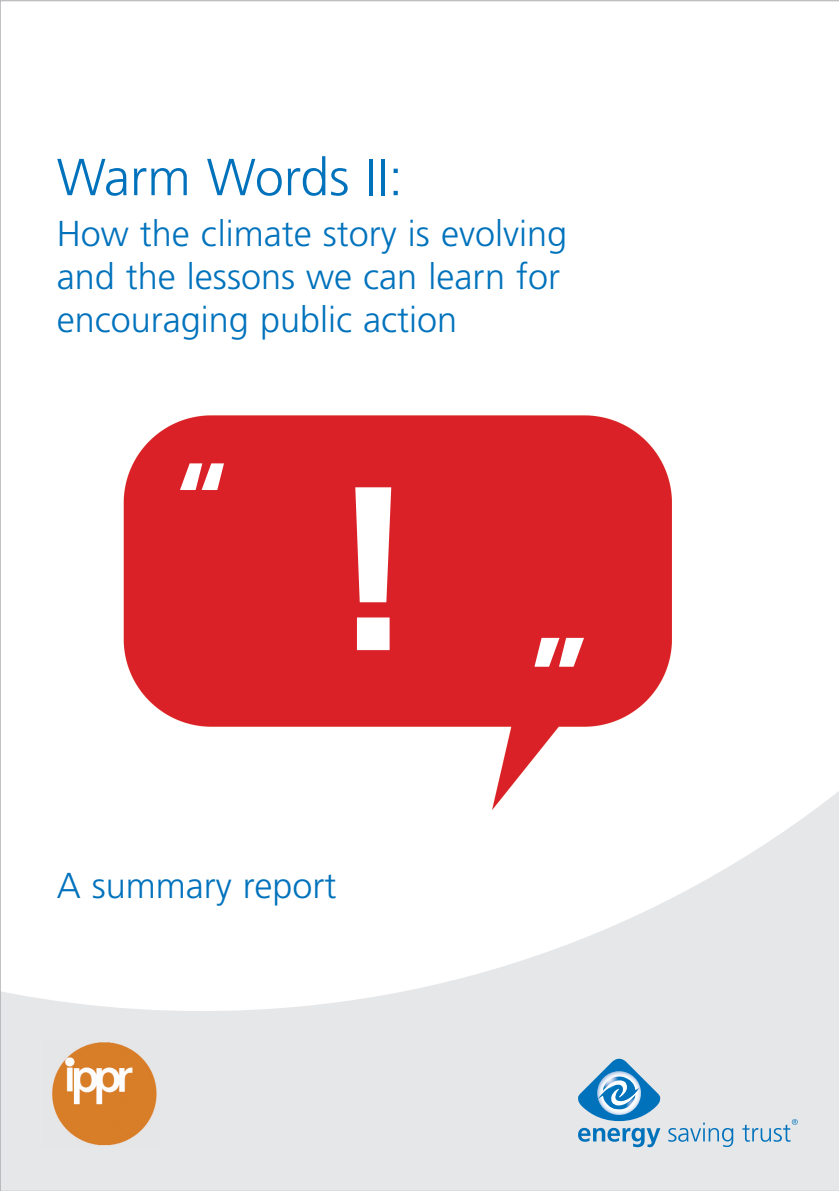
<style>
.page{position:relative;width:840px;height:1191px;background:#fff}
.page>*{position:absolute;margin:0;border:0;box-sizing:border-box;transform-origin:0 0}
.t1{font:700 233.2px "Frutiger";color:#fff}
.t2{font:700 106.4px "Frutiger";color:#fff}
.t3{font:900 106.4px "Frutiger";color:#fff}
.t4{font:300 52px "Frutiger";color:#0072bc}
.t5{font:300 36px/43.2px "Frutiger";color:#0072bc}
</style>
<div class="page">
<svg style="left:2px;top:794px;width:834px;height:395px;fill:#e6e7e9"></svg>
<svg style="left:557px;top:1044px;width:250px;height:120px;background:#cbd9e4"></svg>
<img style="left:109px;top:415px;width:585px;height:412px">
<img style="left:43px;top:1040px;width:116px;height:106px">
<h3 class="t4" style="left:57px;top:156px;width:347px">Warm Words II:</h3>
<p class="t5" style="left:57px;top:214px;width:511px">How the climate story is evolving and the lessons we can learn for encouraging public action</p>
<h2 class="t2" style="left:176px;top:458px;width:53px">“</h2>
<h1 class="t1" style="left:327px;top:475px;width:92px">!</h1>
<p class="t5" style="left:57px;top:866px;width:281px">A summary report</p>
<h2 class="t3" style="left:526px;top:632px;width:67px">”</h2>
</div>
